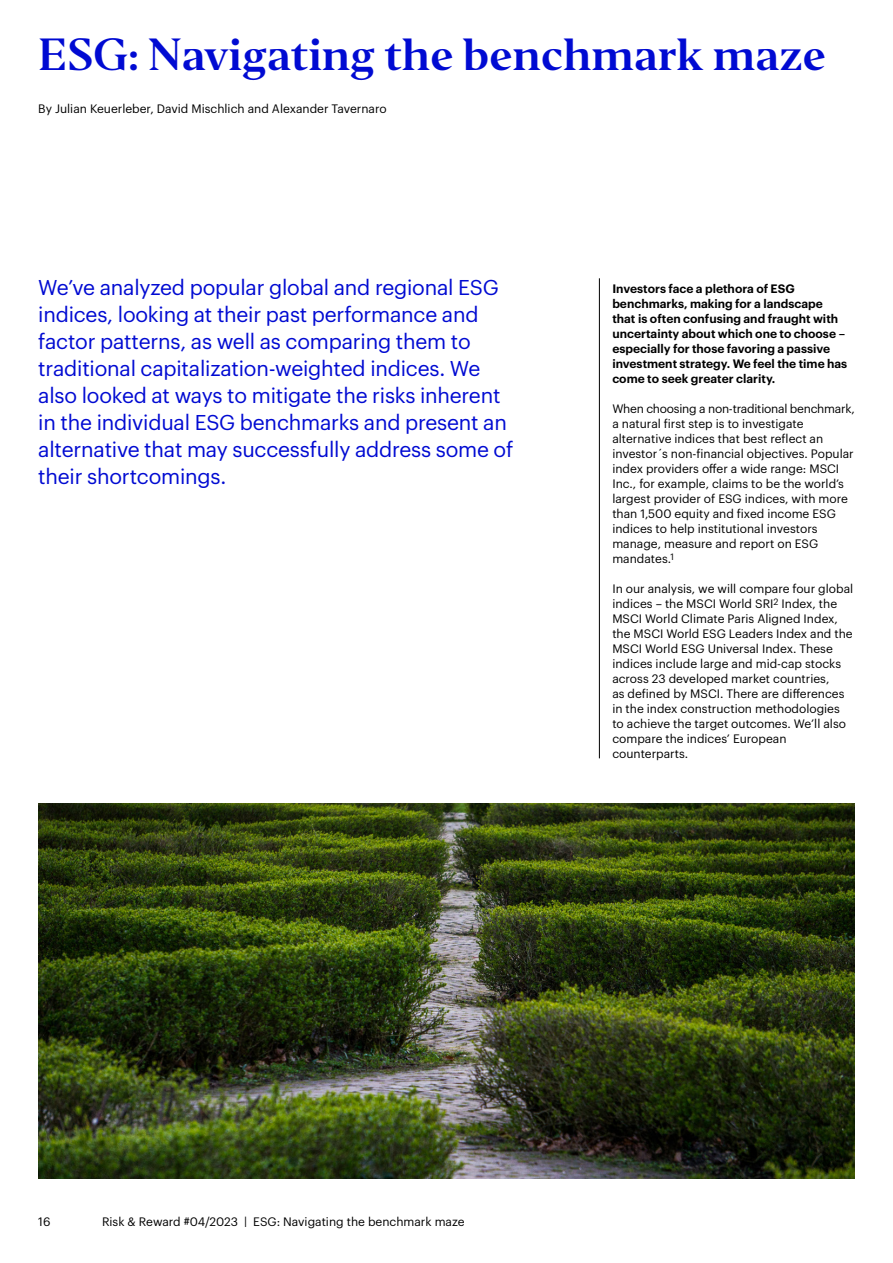
<style>
.page{position:relative;width:893px;height:1263px;background:#fff}
.page>*{position:absolute;margin:0;border:0;box-sizing:border-box;transform-origin:0 0}
.t1{font:42px "Invesco Editor";letter-spacing:-.01em;color:#000ad2}
.t2{font:21px/27px "Graphik";letter-spacing:-.01em;color:#000ad2}
.t3{font:12px/15px "Graphik";color:#000}
.t4{font:600 12px/15px "Graphik";color:#000}
</style>
<div class="page">
<img style="left:38px;top:803px;width:817px;height:375px">
<hr style="left:599px;top:278px;width:1px;height:480px;background:#000">
<h1 class="t1" style="left:38px;top:27px;width:789px">ESG: Navigating the benchmark maze</h1>
<p class="t3" style="left:38px;top:100px;width:350px">By Julian Keuerleber, David Mischlich and Alexander Tavernaro</p>
<p class="t2" style="left:38px;top:272px;width:477px">We’ve analyzed popular global and regional ESG indices, looking at their past performance and factor patterns, as well as comparing them to traditional capitalization-weighted indices. We also looked at ways to mitigate the risks inherent in the individual ESG benchmarks and present an alternative that may successfully address some of their shortcomings.</p>
<p class="t4" style="left:612px;top:280px;width:236px">Investors face a plethora of ESG benchmarks, making for a landscape that is often confusing and fraught with uncertainty about which one to choose – especially for those favoring a passive investment strategy. We feel the time has come to seek greater clarity.</p>
<p class="t3" style="left:612px;top:400px;width:244px">When choosing a non-traditional benchmark, a natural first step is to investigate alternative indices that best reflect an investor´s non-financial objectives. Popular index providers offer a wide range: MSCI Inc., for example, claims to be the world’s largest provider of ESG indices, with more than 1,500 equity and fixed income ESG indices to help institutional investors manage, measure and report on ESG mandates.<sup>1</sup></p>
<p class="t3" style="left:612px;top:580px;width:242px">In our analysis, we will compare four global indices – the MSCI World SRI<sup>2</sup> Index, the MSCI World Climate Paris Aligned Index, the MSCI World ESG Leaders Index and the MSCI World ESG Universal Index. These indices include large and mid-cap stocks across 23 developed market countries,<br>as defined by MSCI. There are differences in the index construction methodologies to achieve the target outcomes. We’ll also compare the indices’ European counterparts.</p>
<p class="t3" style="left:38px;top:1213px;width:14px">16</p>
<p class="t3" style="left:102px;top:1213px;width:364px">Risk &amp; Reward #04/2023 | ESG: Navigating the benchmark maze</p>
</div>
